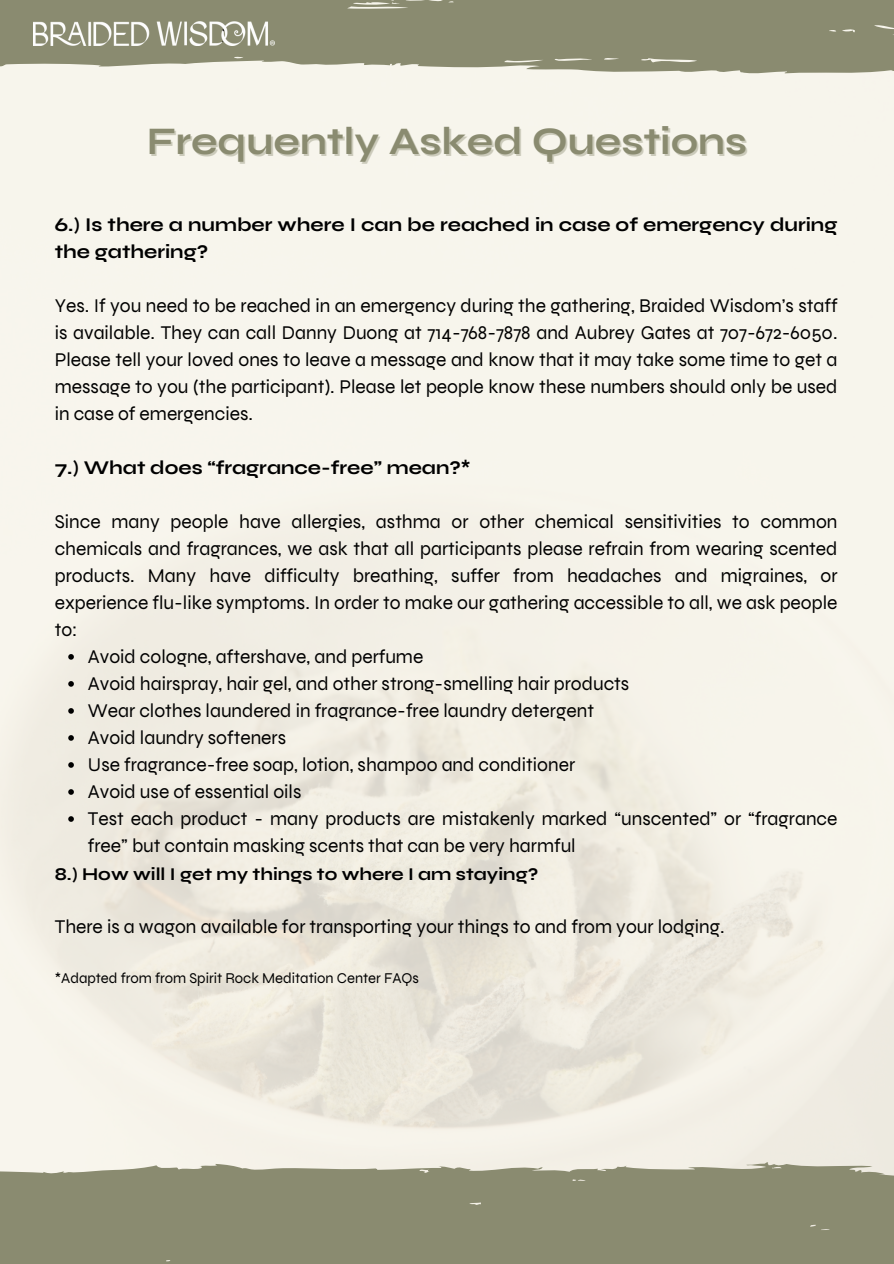
<style>
.page{position:relative;width:894px;height:1264px;background:#fff}
.page>*{position:absolute;margin:0;border:0;box-sizing:border-box;transform-origin:0 0}
.t1{font:700 39px "Syne";color:#8a8b70}
.t2{font:19.5px/27px "Syne";color:#000;text-align:justify}
.t3{font:700 19.5px/27px "Syne";color:#000}
.t4{font:700 18px "Syne";color:#000}
.t5{font:15px "Syne";color:#000}
</style>
<div class="page">
<img style="left:0;top:75px;width:893px;height:1087px">
<svg style="left:68px;top:654px;width:6px;height:5px"></svg>
<svg style="left:68px;top:681px;width:6px;height:5px"></svg>
<svg style="left:68px;top:708px;width:6px;height:5px"></svg>
<svg style="left:68px;top:735px;width:6px;height:5px"></svg>
<svg style="left:68px;top:762px;width:6px;height:5px"></svg>
<svg style="left:68px;top:789px;width:6px;height:5px"></svg>
<svg style="left:68px;top:816px;width:6px;height:5px"></svg>
<svg style="left:0;top:0;width:893px;height:75px;background:#97977f"></svg>
<img style="left:34px;top:21px;width:241px;height:25px">
<svg style="left:0;top:1162px;width:893px;height:101px;background:#919178"></svg>
<p class="t1" style="left:147px;top:117px;width:601px">Frequently Asked Questions</p>
<p class="t3" style="left:55px;top:210px;width:784px">6.) Is there a number where I can be reached in case of emergency during the gathering?</p>
<p class="t2" style="left:55px;top:291px;width:784px">Yes. If you need to be reached in an emergency during the gathering, Braided Wisdom’s staff is available. They can call Danny Duong at 714-768-7878 and Aubrey Gates at 707-672-6050.<br>Please tell your loved ones to leave a message and know that it may take some time to get a message to you (the participant). Please let people know these numbers should only be used in case of emergencies.</p>
<h1 class="t3" style="left:55px;top:453px;width:417px">7.) What does “fragrance-free” mean?*</h1>
<h2 class="t2" style="left:55px;top:507px;width:784px">Since many people have allergies, asthma or other chemical sensitivities to common chemicals and fragrances, we ask that all participants please refrain from wearing scented products. Many have difficulty breathing, suffer from headaches and migraines, or experience flu-like symptoms. In order to make our gathering accessible to all, we ask people to:</h2>
<h3 class="t2" style="left:88px;top:642px;width:337px">Avoid cologne, aftershave, and perfume</h3>
<h2 class="t2" style="left:88px;top:669px;width:542px">Avoid hairspray, hair gel, and other strong-smelling hair products</h2>
<h3 class="t2" style="left:88px;top:696px;width:507px">Wear clothes laundered in fragrance-free laundry detergent</h3>
<p class="t2" style="left:88px;top:723px;width:200px">Avoid laundry softeners</p>
<p class="t2" style="left:88px;top:750px;width:488px">Use fragrance-free soap, lotion, shampoo and conditioner</p>
<p class="t2" style="left:88px;top:777px;width:215px">Avoid use of essential oils</p>
<p class="t2" style="left:88px;top:804px;width:750px">Test each product - many products are mistakenly marked “unscented” or “fragrance free” but contain masking scents that can be very harmful</p>
<h3 class="t4" style="left:55px;top:862px;width:485px">8.) How will I get my things to where I am staying?</h3>
<p class="t2" style="left:55px;top:913px;width:671px">There is a wagon available for transporting your things to and from your lodging.</p>
<p class="t5" style="left:55px;top:968px;width:366px">*Adapted from from Spirit Rock Meditation Center FAQs</p>
</div>
